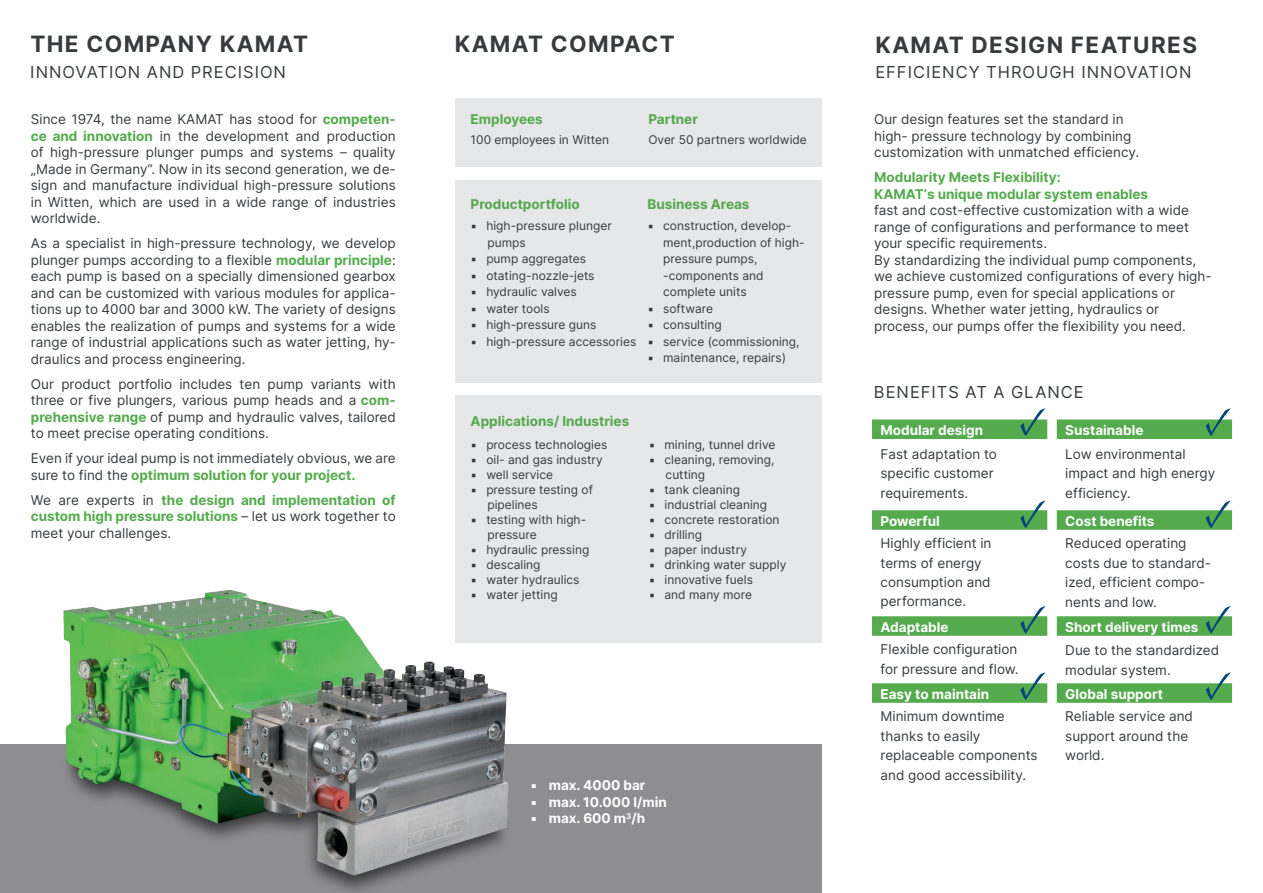
<style>
.page{position:relative;width:1263px;height:893px;background:#fff}
.page>*{position:absolute;margin:0;border:0;box-sizing:border-box;transform-origin:0 0}
.t1{font:700 22.5px "Inter";letter-spacing:.06em;color:#383b3d}
.t2{font:16.5px "Inter";letter-spacing:.06em;color:#383b3d}
.t3{font:13.5px/16.5px "Inter";color:#383b3d}
.t4{font:700 13.5px/16.5px "Inter";color:#54aa4d;text-align:justify}
.t5{font:700 13.5px "Inter";color:#fff}
.t6{font:700 13.5px "Inter";color:#53a84c}
.t7{font:12px/16.5px "Inter";color:#383b3d}
.s1{font-weight:700;color:#54aa4d}
.s2{font-weight:400;color:#383b3d}
.s3{font-weight:400}
</style>
<div class="page">
<div style="left:455px;top:98px;width:366px;height:69px;background:#e6e7e9"></div>
<div style="left:455px;top:396px;width:366px;height:247px;background:#e6e7e9"></div>
<div style="left:0;top:745px;width:821px;height:148px;background:#8e8d8f"></div>
<div style="left:455px;top:180px;width:366px;height:203px;background:#e6e7e9"></div>
<img style="left:55px;top:589px;width:534px;height:302px">
<div style="left:872px;top:419px;width:175px;height:20px;background:#54aa4d"></div>
<div style="left:872px;top:510px;width:175px;height:20px;background:#54aa4d"></div>
<div style="left:872px;top:616px;width:175px;height:20px;background:#54aa4d"></div>
<div style="left:872px;top:683px;width:175px;height:20px;background:#54aa4d"></div>
<div style="left:1057px;top:419px;width:175px;height:20px;background:#54aa4d"></div>
<div style="left:1057px;top:510px;width:175px;height:20px;background:#54aa4d"></div>
<div style="left:1057px;top:616px;width:175px;height:20px;background:#54aa4d"></div>
<div style="left:1057px;top:683px;width:175px;height:20px;background:#54aa4d"></div>
<svg style="left:1020px;top:408px;width:25px;height:28px"></svg>
<svg style="left:1206px;top:408px;width:24px;height:28px"></svg>
<svg style="left:1020px;top:501px;width:25px;height:27px"></svg>
<svg style="left:1206px;top:501px;width:24px;height:27px"></svg>
<svg style="left:1020px;top:606px;width:25px;height:27px"></svg>
<svg style="left:1206px;top:606px;width:24px;height:27px"></svg>
<svg style="left:1020px;top:672px;width:25px;height:28px"></svg>
<svg style="left:1206px;top:672px;width:24px;height:28px"></svg>
<h1 class="t1" style="left:30px;top:28px;width:279px">THE COMPANY KAMAT</h1>
<p class="t2" style="left:30px;top:60px;width:257px">INNOVATION AND PRECISION</p>
<p class="t3" style="left:31px;top:111px;width:366px;text-align:justify">Since 1974, the name KAMAT has stood for <span class="s1">competen&shy;ce and innovation</span> in the development and production of high-pressure plunger pumps and systems – quality „Made in Germany“. Now in its second generation, we de&shy;sign and manufacture individual high-pressure solutions in Witten, which are used in a wide range of industries worldwide.</p>
<p class="t3" style="left:31px;top:235px;width:366px;text-align:justify">As a specialist in high-pressure technology, we develop plunger pumps according to a flexible <span class="s1">modular principle</span>: each pump is based on a specially dimensioned gearbox and can be customized with various modules for applica&shy;tions up to 4000 bar and 3000 kW. The variety of designs enables the realization of pumps and systems for a wide range of industrial applications such as water jetting, hy&shy;draulics and process engineering.</p>
<p class="t3" style="left:31px;top:375px;width:366px;text-align:justify">Our product portfolio includes ten pump variants with three or five plungers, various pump heads and a <span class="s1">com&shy;prehensive range</span> of pump and hydraulic valves, tailored to meet precise operating conditions.</p>
<p class="t3" style="left:31px;top:450px;width:366px">Even if your ideal pump is not immediately obvious, we are sure to find the <span class="s1">optimum solution for your project.</span></p>
<p class="t4" style="left:31px;top:491px;width:366px"><span class="s2">We are experts in</span> the design and implementation of custom high pressure solutions <span class="s2">– let us work together to meet your challenges.</span></p>
<h1 class="t1" style="left:455px;top:28px;width:222px">KAMAT COMPACT</h1>
<h1 class="t1" style="left:875px;top:28px;width:323px">KAMAT DESIGN FEATURES</h1>
<p class="t2" style="left:875px;top:60px;width:318px">EFFICIENCY THROUGH INNOVATION</p>
<p class="t4" style="left:471px;top:110px;width:74px">Employees</p>
<p class="t7" style="left:471px;top:132px;width:140px">100 employees in Witten</p>
<p class="t6" style="left:648px;top:109px;width:51px">Partner</p>
<p class="t7" style="left:648px;top:132px;width:160px">Over 50 partners worldwide</p>
<p class="t6" style="left:471px;top:195px;width:111px">Productportfolio</p>
<p class="t7" style="left:487px;top:217px;width:126px;text-indent:-17px">▪ high-pressure plunger pumps</p>
<p class="t7" style="left:471px;top:250px;width:117px">▪ pump aggregates</p>
<p class="t7" style="left:471px;top:267px;width:125px">▪ otating-nozzle-jets</p>
<p class="t7" style="left:471px;top:283px;width:108px">▪ hydraulic valves</p>
<p class="t7" style="left:471px;top:300px;width:81px">▪ water tools</p>
<p class="t7" style="left:471px;top:316px;width:127px">▪ high-pressure guns</p>
<p class="t7" style="left:471px;top:333px;width:167px">▪ high-pressure accessories</p>
<p class="t6" style="left:647px;top:195px;width:104px">Business Areas</p>
<p class="t7" style="left:663px;top:217px;width:143px;text-indent:-16px">▪ construction, develop&shy;ment,production of high&shy;pressure pumps, -components and complete units</p>
<p class="t7" style="left:647px;top:300px;width:67px">▪ software</p>
<p class="t7" style="left:647px;top:316px;width:76px">▪ consulting</p>
<p class="t7" style="left:647px;top:333px;width:154px">▪ service (commissioning,</p>
<p class="t7" style="left:647px;top:349px;width:140px">▪ maintenance, repairs)</p>
<p class="t6" style="left:471px;top:411px;width:160px">Applications/ Industries</p>
<p class="t7" style="left:471px;top:436px;width:138px">▪ process technologies</p>
<p class="t7" style="left:471px;top:451px;width:134px">▪ oil- and gas industry</p>
<p class="t7" style="left:471px;top:466px;width:84px">▪ well service</p>
<p class="t7" style="left:487px;top:482px;width:107px;line-height:15px;text-indent:-17px">▪ pressure testing of pipelines</p>
<p class="t7" style="left:487px;top:512px;width:100px;line-height:15px;text-indent:-17px">▪ testing with high&shy;pressure</p>
<p class="t7" style="left:471px;top:541px;width:120px">▪ hydraulic pressing</p>
<p class="t7" style="left:471px;top:556px;width:71px">▪ descaling</p>
<p class="t7" style="left:471px;top:571px;width:110px">▪ water hydraulics</p>
<p class="t7" style="left:471px;top:586px;width:89px">▪ water jetting</p>
<p class="t7" style="left:649px;top:436px;width:128px">▪ mining, tunnel drive</p>
<p class="t7" style="left:666px;top:452px;width:110px;line-height:15px;text-indent:-17px">▪ cleaning, removing, cutting</p>
<p class="t7" style="left:649px;top:481px;width:93px">▪ tank cleaning</p>
<p class="t7" style="left:649px;top:496px;width:120px">▪ industrial cleaning</p>
<p class="t7" style="left:649px;top:511px;width:132px">▪ concrete restoration</p>
<p class="t7" style="left:649px;top:526px;width:55px">▪ drilling</p>
<p class="t7" style="left:649px;top:541px;width:100px">▪ paper industry</p>
<p class="t7" style="left:649px;top:556px;width:139px">▪ drinking water supply</p>
<p class="t7" style="left:649px;top:571px;width:106px">▪ innovative fuels</p>
<p class="t7" style="left:649px;top:586px;width:105px">▪ and many more</p>
<p class="t5" style="left:530px;top:775px;width:117px"><span class="s3">▪</span> max. 4000 bar</p>
<p class="t5" style="left:530px;top:792px;width:138px"><span class="s3">▪</span> max. 10.000 l/min</p>
<p class="t5" style="left:530px;top:808px;width:116px"><span class="s3">▪</span> max. 600 m<sup>3</sup>/h</p>
<p class="t3" style="left:874px;top:111px;width:267px">Our design features set the standard in high- pressure technology by combining customization with unmatched efficiency.</p>
<p class="t4" style="left:874px;top:169px;width:275px">Modularity Meets Flexibility:<br>KAMAT‘s unique modular system enables</p>
<p class="t3" style="left:874px;top:202px;width:339px">fast and cost-effective customization with a wide range of configurations and performance to meet your specific requirements.<br>By standardizing the individual pump components, we achieve customized configurations of every high&shy;pressure pump, even for special applications or designs. Whether water jetting, hydraulics or process, our pumps offer the flexibility you need.</p>
<p class="t2" style="left:874px;top:380px;width:211px">BENEFITS AT A GLANCE</p>
<p class="t5" style="left:880px;top:420px;width:104px">Modular design</p>
<p class="t3" style="left:880px;top:444px;width:118px;line-height:19.5px">Fast adaptation to specific customer requirements.</p>
<p class="t5" style="left:880px;top:511px;width:61px">Powerful</p>
<p class="t3" style="left:880px;top:533px;width:112px;line-height:19.5px">Highly efficient in terms of energy consumption and performance.</p>
<p class="t5" style="left:880px;top:617px;width:70px">Adaptable</p>
<p class="t3" style="left:880px;top:639px;width:139px;line-height:19.5px">Flexible configuration for pressure and flow.</p>
<p class="t5" style="left:880px;top:684px;width:110px">Easy to maintain</p>
<p class="t3" style="left:880px;top:706px;width:159px;line-height:19.5px">Minimum downtime thanks to easily replaceable components and good accessibility.</p>
<p class="t5" style="left:1065px;top:420px;width:80px">Sustainable</p>
<p class="t3" style="left:1065px;top:444px;width:152px;line-height:19.5px">Low environmental impact and high energy efficiency.</p>
<p class="t5" style="left:1065px;top:511px;width:91px">Cost benefits</p>
<p class="t3" style="left:1065px;top:533px;width:147px;line-height:19.5px">Reduced operating costs due to standard&shy;ized, efficient compo&shy;nents and low.</p>
<p class="t5" style="left:1065px;top:617px;width:135px">Short delivery times</p>
<p class="t3" style="left:1065px;top:640px;width:155px;line-height:19.5px">Due to the standardized modular system.</p>
<p class="t5" style="left:1065px;top:684px;width:99px">Global support</p>
<p class="t3" style="left:1065px;top:706px;width:129px;line-height:19.5px">Reliable service and support around the world.</p>
</div>
